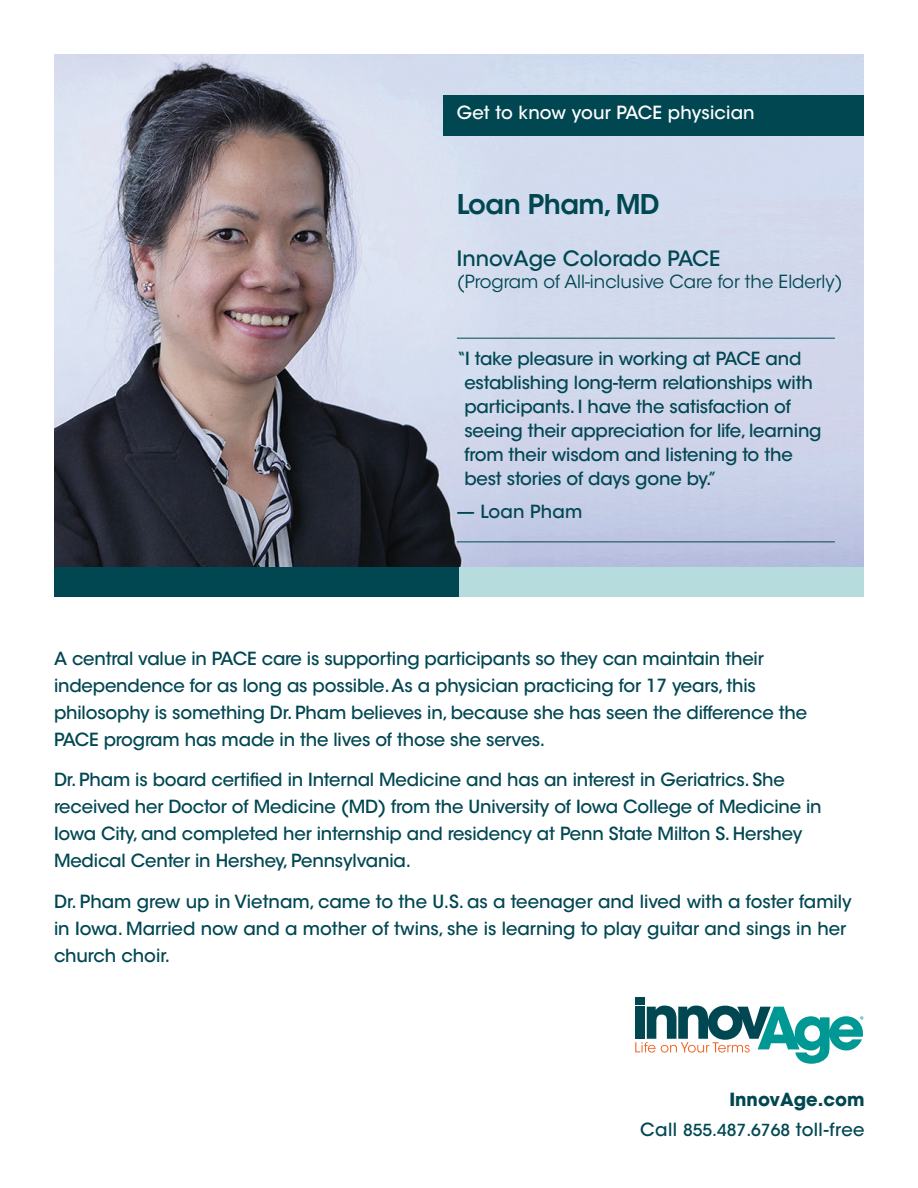
<style>
.page{position:relative;width:918px;height:1188px;background:#fff}
.page>*{position:absolute;margin:0;border:0;box-sizing:border-box;transform-origin:0 0}
.text__secondary{font:600 27px "ITC Avant Garde Std";letter-spacing:-.02em;color:#004752}
.text__secondary-2{font:500 21px "ITC Avant Garde Std";color:#004752}
._02_Head{font:500 18px/27px "ITC Avant Garde Std";letter-spacing:-.01em;color:#004752}
.text__secondary-3{font:18px "ITC Avant Garde Std";color:#004752}
.text__secondary-4{font:500 18px "ITC Avant Garde Std";letter-spacing:.01em;color:#fff}
._02_Head-2{font:500 18px "ITC Avant Garde Std";letter-spacing:.02em;color:#004752}
._02_Head-3{font:700 18px "Avant Garde";color:#004752}
._02_Head-4{font:500 18px "ITC Avant Garde Std";letter-spacing:.01em;color:#004752}
.t1{font:9.75px "Myriad Pro";color:#009894}
.s1{font-size:16.5px}
</style>
<div class="page">
<img style="left:54px;top:54px;width:810px;height:514px">
<div style="left:444px;top:95px;width:420px;height:41px;background:#004752"></div>
<hr style="left:457px;top:338px;width:378px;height:1px;background:#004752">
<hr style="left:457px;top:542px;width:378px;height:1px;background:#004752">
<div style="left:635px;top:998px;width:10px;height:7px;background:#004752"></div>
<svg style="left:635px;top:1006px;width:228px;height:58px"></svg>
<div style="left:54px;top:568px;width:405px;height:29px;background:#004752"></div>
<div style="left:459px;top:568px;width:405px;height:29px;background:#b7dcdd"></div>
<p class="text__secondary-4" style="left:457px;top:102px;width:299px">Get to know your PACE physician</p>
<p class="text__secondary" style="left:457px;top:187px;width:204px">Loan Pham, MD</p>
<p class="text__secondary-2" style="left:457px;top:245px;width:265px">InnovAge Colorado PACE</p>
<p class="text__secondary-3" style="left:457px;top:270px;width:387px">(Program of All-inclusive Care for the Elderly)</p>
<p class="_02_Head" style="left:464px;top:347px;width:359px;line-height:24px;text-indent:-8px">“I take pleasure in working at PACE and establishing long-term relationships with participants. I have the satisfaction of seeing their appreciation for life, learning from their wisdom and listening to the best stories of days gone by.”</p>
<p class="_02_Head-4" style="left:457px;top:500px;width:127px">— Loan Pham</p>
<p class="_02_Head" style="left:54px;top:645px;width:755px">A central value in PACE care is supporting participants so they can maintain their independence for as long as possible. As a physician practicing for 17 years, this philosophy is something Dr. Pham believes in, because she has seen the difference the PACE program has made in the lives of those she serves.</p>
<p class="_02_Head" style="left:54px;top:766px;width:769px">Dr. Pham is board certified in Internal Medicine and has an interest in Geriatrics. She received her Doctor of Medicine (MD) from the University of Iowa College of Medicine in Iowa City, and completed her internship and residency at Penn State Milton S. Hershey Medical Center in Hershey, Pennsylvania.</p>
<p class="_02_Head" style="left:54px;top:888px;width:799px">Dr. Pham grew up in Vietnam, came to the U.S. as a teenager and lived with a foster family in Iowa. Married now and a mother of twins, she is learning to play guitar and sings in her church choir.</p>
<p class="t1" style="left:860px;top:1014px;width:6px">®</p>
<p class="_02_Head-3" style="left:729px;top:1088px;width:137px">InnovAge.com</p>
<p class="_02_Head-2" style="left:640px;top:1118px;width:226px">Call <span class="s1">855.487.6768</span> toll-free</p>
</div>
